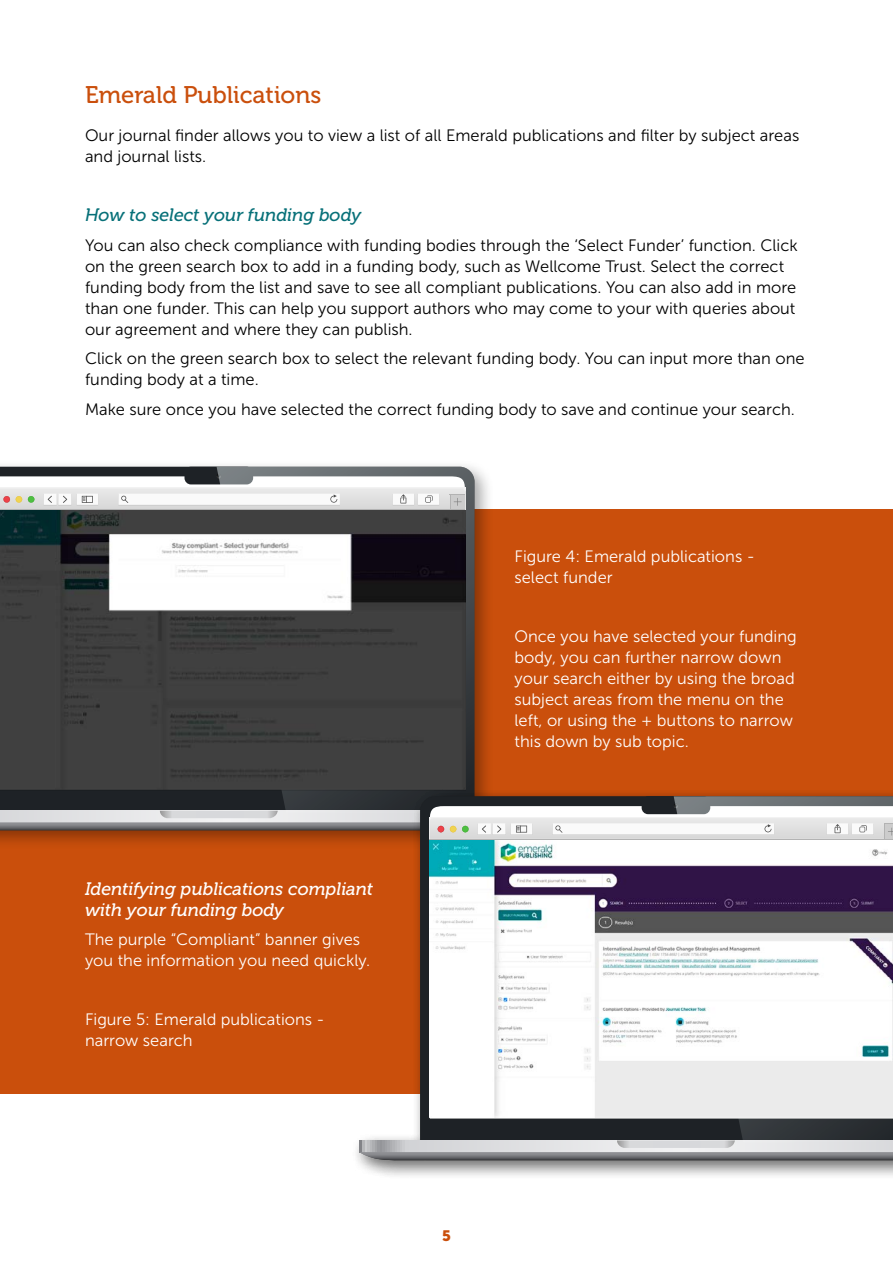
<style>
.page{position:relative;width:893px;height:1263px;background:#fff}
.page>*{position:absolute;margin:0;border:0;box-sizing:border-box;transform-origin:0 0}
.t1{font:24px "Museo 500";color:#ca4f0c}
.t2{font:italic 18px/21px "Museo 500";color:#fff}
.t3{font:italic 18px "Museo 500";color:#077078}
.t4{font:16.5px/21px "Museo Sans 300";color:#000}
.t5{font:16.5px/21px "Museo Sans 300";color:#fff}
.t6{font:15px "Museo Sans 900";color:#ca4f0c}
</style>
<div class="page">
<div style="left:0;top:510px;width:893px;height:584px;background:#ca4f0c"></div>
<div style="left:0;top:459px;width:555px;height:391px;background:#000;opacity:.35"></div>
<svg style="left:0;top:467px;width:217px;height:337px;fill:#1e2226"></svg>
<div style="left:184px;top:467px;width:69px;height:17px;background:#1e2226;border-radius:6px"></div>
<svg style="left:217px;top:467px;width:258px;height:337px"></svg>
<img style="left:0;top:508px;width:466px;height:282px">
<svg style="left:0;top:487px;width:465px;height:23px"></svg>
<div style="left:352px;top:789px;width:541px;height:391px;background:#000;opacity:.35"></div>
<div style="left:420px;top:796px;width:254px;height:344px;background:#1e2226"></div>
<svg style="left:430px;top:840px;width:244px;height:278px;fill:#fefefe"></svg>
<svg style="left:359px;top:1140px;width:534px;height:20px"></svg>
<div style="left:642px;top:796px;width:68px;height:18px;background:#1e2226;border-radius:6px"></div>
<svg style="left:674px;top:796px;width:219px;height:346px"></svg>
<svg style="left:0;top:804px;width:893px;height:36px"></svg>
<h2 class="t1" style="left:85px;top:82px;width:238px">Emerald Publications</h2>
<p class="t4" style="left:85px;top:125px;width:716px">Our journal finder allows you to view a list of all Emerald publications and filter by subject areas and journal lists.</p>
<h3 class="t3" style="left:85px;top:205px;width:278px">How to select your funding body</h3>
<p class="t4" style="left:85px;top:235px;width:714px">You can also check compliance with funding bodies through the ‘Select Funder’ function. Click on the green search box to add in a funding body, such as Wellcome Trust. Select the correct funding body from the list and save to see all compliant publications. You can also add in more than one funder. This can help you support authors who may come to your with queries about our agreement and where they can publish.</p>
<p class="t4" style="left:85px;top:348px;width:721px">Click on the green search box to select the relevant funding body. You can input more than one funding body at a time.</p>
<p class="t4" style="left:85px;top:399px;width:711px">Make sure once you have selected the correct funding body to save and continue your search.</p>
<h4 class="t5" style="left:514px;top:546px;width:242px">Figure 4: Emerald publications - select funder</h4>
<h3 class="t2" style="left:85px;top:878px;width:289px">Identifying publications compliant with your funding body</h3>
<p class="t5" style="left:85px;top:929px;width:287px">The purple “Compliant” banner gives you the information you need quickly.</p>
<p class="t5" style="left:85px;top:1009px;width:241px">Figure 5: Emerald publications - narrow search</p>
<h4 class="t5" style="left:514px;top:626px;width:284px">Once you have selected your funding body, you can further narrow down your search either by using the broad subject areas from the menu on the left, or using the + buttons to narrow this down by sub topic.</h4>
<p class="t6" style="left:442px;top:1227px;width:10px">5</p>
</div>
